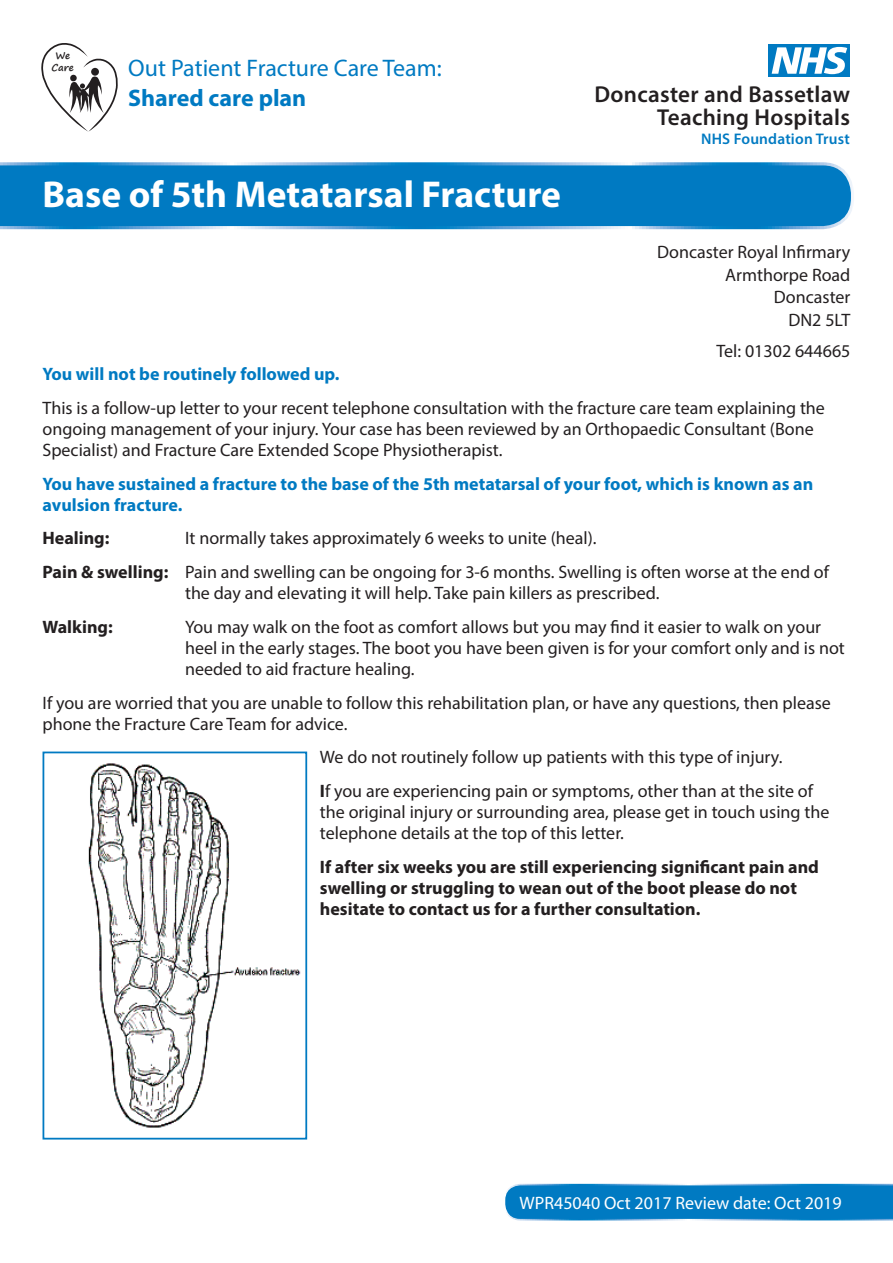
<style>
.page{position:relative;width:893px;height:1263px;background:#fff}
.page>*{position:absolute;margin:0;border:0;box-sizing:border-box;transform-origin:0 0}
.t1{font:700 37.5px "Myriad Pro";color:#fff}
.t2{font:24px "Myriad Pro";color:#007ac2}
.t3{font:700 24px "Myriad Pro";color:#007ac2}
.t4{font:600 23.1px/23.5px "Myriad Pro";letter-spacing:.015em;color:#231f20;text-align:right}
.t5{font:18px/21px "Myriad Pro";color:#231f20}
.t6{font:700 18px/21px "Myriad Pro";color:#231f20}
.t7{font:700 18px/21px "Myriad Pro";color:#007ac2}
.t8{font:18px "Myriad Pro";color:#fff}
.t9{font:600 15.45px "Myriad Pro";letter-spacing:.015em;color:#007ac2}
.t10{font:700 9.6px/11.6px "Segoe Print";letter-spacing:-.01em;color:#231f20;text-align:center}
.s1{font-weight:700}
</style>
<div class="page">
<svg style="left:505px;top:1184px;width:388px;height:36px;background:#097ec4"></svg>
<div style="left:769px;top:44px;width:81px;height:32px;background:#007ac2"></div>
<svg style="left:772px;top:47px;width:75px;height:27px"></svg>
<svg style="left:41px;top:43px;width:77px;height:89px"></svg>
<svg style="left:0;top:162px;width:854px;height:67px;background:#0b7fc4"></svg>
<img style="left:88px;top:763px;width:213px;height:365px">
<div style="left:43px;top:751px;width:264px;height:388px;border:2px solid #007ac2"></div>
<p class="t10" style="left:52px;top:50px;width:24px">We<br>Care</p>
<h2 class="t2" style="left:128px;top:53px;width:315px">Out Patient Fracture Care Team:</h2>
<h2 class="t3" style="left:128px;top:82px;width:180px">Shared care plan</h2>
<h1 class="t1" style="left:43px;top:170px;width:520px">Base of 5th Metatarsal Fracture</h1>
<p class="t4" style="left:594px;top:82px;width:257px">Doncaster and Bassetlaw<br>Teaching Hospitals</p>
<p class="t9" style="left:701px;top:129px;width:150px">NHS Foundation Trust</p>
<p class="t5" style="left:657px;top:240px;width:195px;line-height:22.5px;text-align:right">Doncaster Royal Infirmary<br>Armthorpe Road<br>Doncaster<br>DN2 5LT</p>
<p class="t5" style="left:717px;top:340px;width:135px">Tel: 01302 644665</p>
<p class="t7" style="left:43px;top:363px;width:298px">You will not be routinely followed up.</p>
<p class="t5" style="left:43px;top:397px;width:784px">This is a follow-up letter to your recent telephone consultation with the fracture care team explaining the ongoing management of your injury. Your case has been reviewed by an Orthopaedic Consultant (Bone<br>Specialist) and Fracture Care Extended Scope Physiotherapist.</p>
<p class="t7" style="left:43px;top:472px;width:772px">You have sustained a fracture to the base of the 5th metatarsal of your foot, which is known as an avulsion fracture.</p>
<p class="t6" style="left:43px;top:527px;width:68px">Healing:</p>
<p class="t5" style="left:43px;top:521px;width:788px;line-height:33.8px;text-indent:143px">It normally takes approximately 6 weeks to unite (heal).<br><span class="s1">Pain &amp; swelling:</span> Pain and swelling can be ongoing for 3-6 months. Swelling is often worse at the end of</p>
<p class="t5" style="left:185px;top:582px;width:476px">the day and elevating it will help. Take pain killers as prescribed.</p>
<p class="t6" style="left:43px;top:616px;width:72px">Walking:</p>
<p class="t5" style="left:185px;top:616px;width:661px">You may walk on the foot as comfort allows but you may find it easier to walk on your heel in the early stages. The boot you have been given is for your comfort only and is not needed to aid fracture healing.</p>
<p class="t5" style="left:43px;top:692px;width:790px">If you are worried that you are unable to follow this rehabilitation plan, or have any questions, then please phone the Fracture Care Team for advice.</p>
<p class="t5" style="left:320px;top:740px;width:495px;line-height:33.8px">We do not routinely follow up patients with this type of injury.<br><span class="s1">I</span>f you are experiencing pain or symptoms, other than at the site of</p>
<p class="t5" style="left:320px;top:801px;width:511px">the original injury or surrounding area, please get in touch using the telephone details at the top of this letter.</p>
<p class="t6" style="left:320px;top:856px;width:501px">If after six weeks you are still experiencing significant pain and swelling or struggling to wean out of the boot please do not hesitate to contact us for a further consultation.</p>
<p class="t8" style="left:520px;top:1191px;width:324px">WPR45040 Oct 2017 Review date: Oct 2019</p>
</div>
